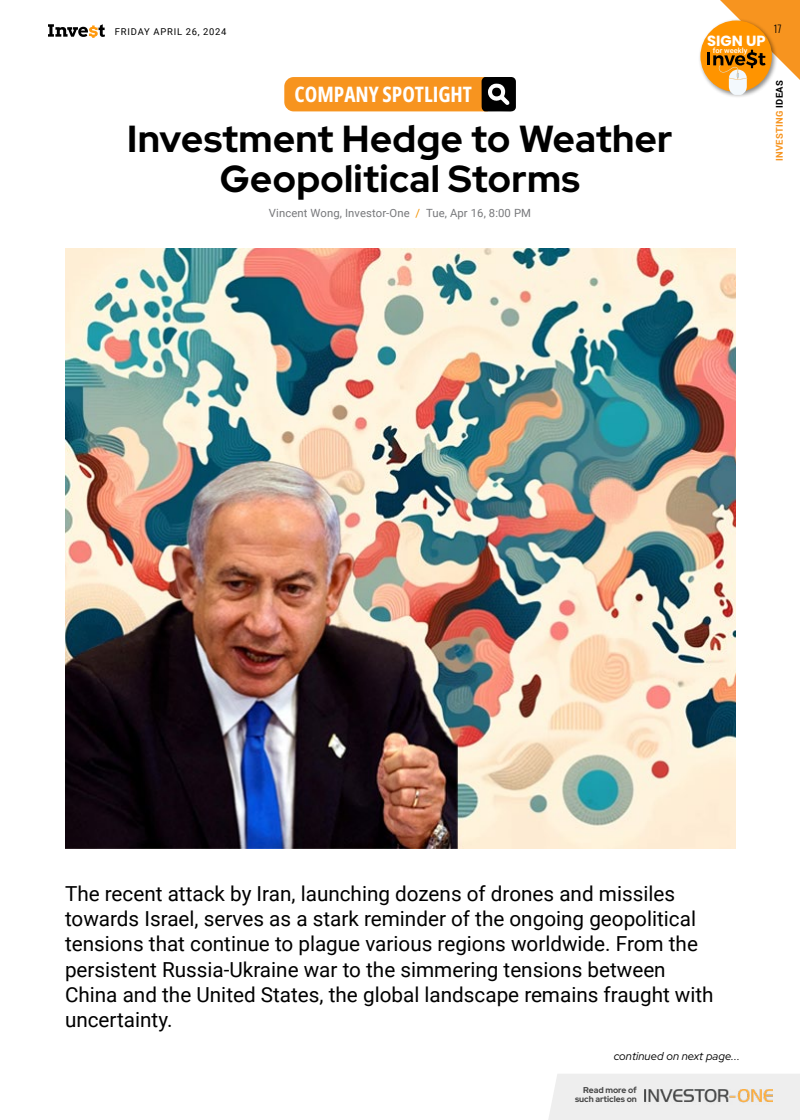
<style>
.page{position:relative;width:800px;height:1120px;background:#fff}
.page>*{position:absolute;margin:0;border:0;box-sizing:border-box;transform-origin:0 0}
.t1{font:700 37.6px/39.5px "Red Hat Display";letter-spacing:.01em;color:#000;text-align:center}
.t2{font:700 21.3px "Open Sans Condensed";color:#fff}
.t3{font:20.7px/25.4px "Roboto";color:#000}
.t4{font:700 14.7px "Poppins";color:#fff}
.t5{font:11.3px "Roboto";letter-spacing:.01em;color:#77787b}
.t6{font:italic 11.3px "Red Hat Display";letter-spacing:.01em;color:#000}
.t7{font:300 10.3px "Oswald";color:#000}
.t8{font:9.4px "Roboto";letter-spacing:.085em;color:#000}
.t9{font:700 9.4px "Roboto";letter-spacing:.035em;color:#f7941f}
.t10{font:700 8.5px/8.5px "Red Hat Display";color:#444;text-align:right}
.t11{font:500 7.2px "Roboto";color:#fff;scale:1.05 1}
.s1{color:#f39200}
.s2{color:#000}
</style>
<div class="page">
<svg style="left:48px;top:24px;width:57px;height:14px"></svg>
<div style="left:548px;top:1074px;width:252px;height:46px;background:#eee"></div>
<img style="left:644px;top:1090px;width:128px;height:15px">
<div style="left:698px;top:18px;width:80px;height:81px;background:#000;opacity:.45"></div>
<div style="left:700px;top:21px;width:72px;height:71px;background:#ff9400;border-radius:50%"></div>
<svg style="left:707px;top:0;width:93px;height:95px"></svg>
<svg style="left:284px;top:77px;width:232px;height:35px;background:#db8826"></svg>
<div style="left:492px;top:88px;width:9px;height:8px;background:#000;border-radius:50%"></div>
<img style="left:66px;top:248px;width:669px;height:601px">
<p class="t8" style="left:115px;top:25px;width:113px">FRIDAY APRIL 26, 2024</p>
<p class="t7" style="left:774px;top:19px;width:9px">17</p>
<p class="t4" style="left:707px;top:32px;width:60px">SIGN UP</p>
<p class="t11" style="left:713px;top:45px;width:34px">for weekly</p>
<p class="t2" style="left:295px;top:79px;width:179px">COMPANY SPOTLIGHT</p>
<h1 class="t1" style="left:127px;top:118px;width:547px">Investment Hedge to Weather<br>Geopolitical Storms</h1>
<p class="t5" style="left:269px;top:205px;width:264px">Vincent Wong, Investor-One <span class="s1">/</span> Tue, Apr 16, 8:00 PM</p>
<p class="t9" style="left:773px;top:161px;width:83px;rotate:-90deg">INVESTING <span class="s2">IDEAS</span></p>
<p class="t3" style="left:65px;top:880px;width:650px">The recent attack by Iran, launching dozens of drones and missiles towards Israel, serves as a stark reminder of the ongoing geopolitical tensions that continue to plague various regions worldwide. From the persistent Russia-Ukraine war to the simmering tensions between China and the United States, the global landscape remains fraught with uncertainty.</p>
<p class="t6" style="left:614px;top:1049px;width:128px">continued on next page...</p>
<p class="t10" style="left:575px;top:1086px;width:63px">Read more of such articles on</p>
</div>
